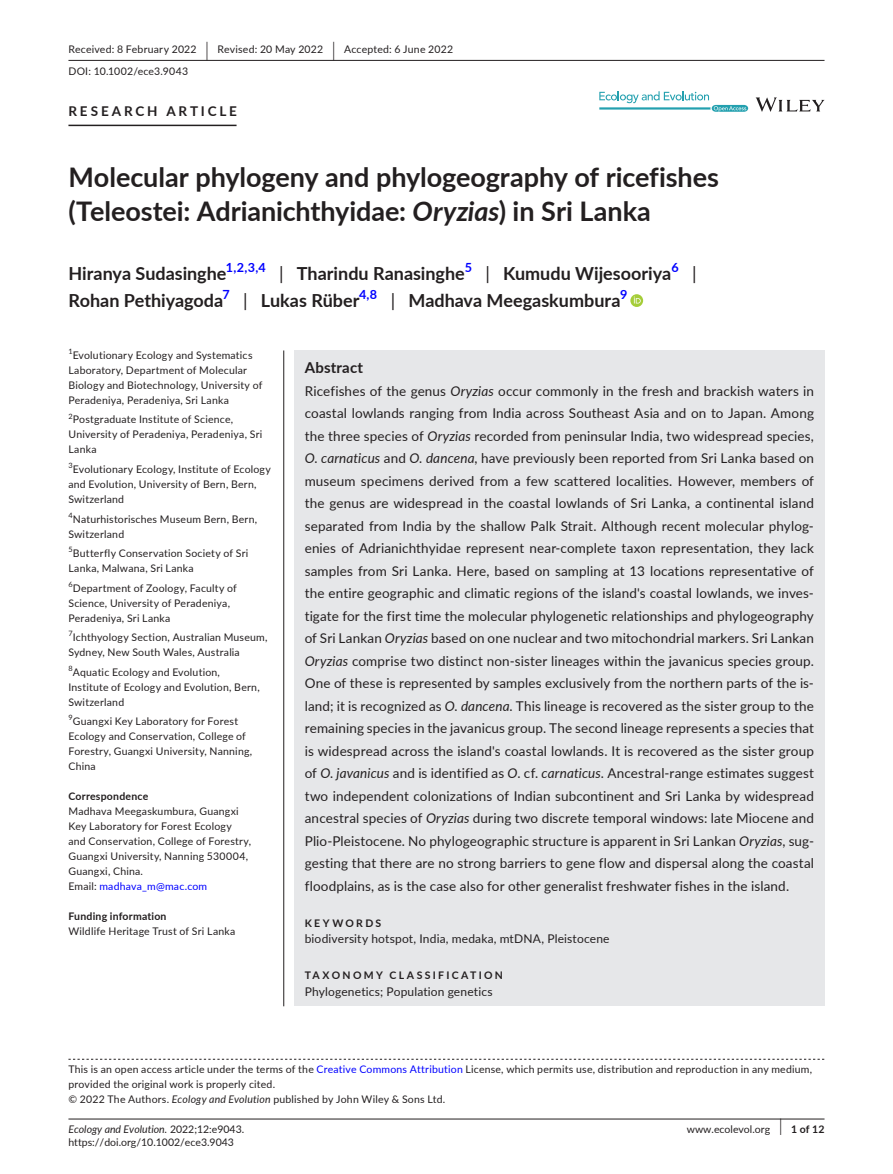
<style>
.page{position:relative;width:893px;height:1174px;background:#fff}
.page>*{position:absolute;margin:0;border:0;box-sizing:border-box;transform-origin:0 0}
.t1{font:700 27px/34.5px "Lato";color:#231f20}
.t2{font:700 18px "Lato";color:#231f20}
.t3{font:18px "Lato";color:#231f20}
.t4{font:700 15px "Lato";letter-spacing:.015em;color:#231f20}
.t5{font:13.5px/22.5px "Lato";letter-spacing:.01em;color:#231f20;text-align:justify}
.t6{font:700 13.5px "Lato";letter-spacing:.21em;color:#231f20}
.t7{font:700 12.6px "Lato";color:#00f}
.t8{font:12px "Lato";letter-spacing:.015em;color:#231f20}
.t9{font:10.5px/15px "Lato";letter-spacing:.02em;color:#231f20}
.t10{font:10.5px "Lato";color:#231f20}
.t11{font:700 10.5px "Lato";letter-spacing:.025em;color:#231f20}
.t12{font:italic 10.5px "Lato";color:#231f20}
.t13{font:700 10.5px "Lato";letter-spacing:.22em;color:#231f20}
.t14{font:7.35px "Lato";color:#231f20}
.s1{font-size:19.65px}
.s2{font-style:italic}
.s3{font-weight:400}
.s4{color:#00f}
.s5{font-style:normal}
.s6{font-weight:400;font-size:17.4px}
</style>
<div class="page">
<hr style="left:68px;top:1118px;width:756px;height:1px;background:#231f20">
<svg style="left:756px;top:97px;width:68px;height:15px"></svg>
<svg style="left:599px;top:91px;width:149px;height:21px"></svg>
<hr style="left:68px;top:60px;width:756px;height:1px;background:#231f20">
<hr style="left:68px;top:125px;width:169px;height:1px;background:#231f20">
<svg style="left:630px;top:294px;width:13px;height:13px"></svg>
<svg style="left:634px;top:296px;width:7px;height:7px"></svg>
<svg style="left:68px;top:1058px;width:756px;height:1px"></svg>
<div style="left:294px;top:350px;width:530px;height:656px;background:#e6e7e9"></div>
<hr style="left:283px;top:350px;width:1px;height:656px;background:#231f20">
<p class="t9" style="left:68px;top:38px;width:386px;line-height:21.8px">Received: 8 February 2022 <span class="s1">|</span> Revised: 20 May 2022 <span class="s1">|</span> Accepted: 6 June 2022<br>DOI: 10.1002/ece3.9043</p>
<p class="t6" style="left:68px;top:101px;width:170px">RESEARCH ARTICLE</p>
<h1 class="t1" style="left:68px;top:159px;width:652px">Molecular phylogeny and phylogeography of ricefishes (Teleostei: Adrianichthyidae: <span class="s2">Oryzias</span>) in Sri Lanka</h1>
<h2 class="t2" style="left:68px;top:260px;width:160px">Hiranya Sudasinghe</h2>
<p class="t7" style="left:226px;top:258px;width:41px">1,2,3,4</p>
<h2 class="t2" style="left:279px;top:260px;width:187px"><span class="s3">|</span> Tharindu Ranasinghe</h2>
<p class="t7" style="left:465px;top:258px;width:9px">5</p>
<h2 class="t2" style="left:485px;top:260px;width:187px"><span class="s3">|</span> Kumudu Wijesooriya</h2>
<p class="t7" style="left:671px;top:258px;width:9px">6</p>
<h2 class="t3" style="left:692px;top:260px;width:6px">|</h2>
<h2 class="t2" style="left:68px;top:287px;width:156px">Rohan Pethiyagoda</h2>
<p class="t7" style="left:222px;top:285px;width:9px">7</p>
<h2 class="t2" style="left:243px;top:287px;width:118px"><span class="s3">|</span> Lukas Rüber</h2>
<p class="t7" style="left:359px;top:285px;width:20px">4,8</p>
<h2 class="t2" style="left:391px;top:287px;width:231px"><span class="s3">|</span> Madhava Meegaskumbura</h2>
<p class="t7" style="left:620px;top:285px;width:9px">9</p>
<p class="t14" style="left:68px;top:346px;width:6px">1</p>
<p class="t9" style="left:68px;top:347px;width:195px;text-indent:4px">Evolutionary Ecology and Systematics Laboratory, Department of Molecular Biology and Biotechnology, University of Peradeniya, Peradeniya, Sri Lanka</p>
<p class="t9" style="left:68px;top:412px;width:195px"><sup>2</sup>Postgraduate Institute of Science,<br>University of Peradeniya, Peradeniya, Sri<br>Lanka</p>
<p class="t9" style="left:68px;top:461px;width:204px"><sup>3</sup>Evolutionary Ecology, Institute of Ecology and Evolution, University of Bern, Bern,<br>Switzerland</p>
<p class="t9" style="left:68px;top:511px;width:190px"><sup>4</sup>Naturhistorisches Museum Bern, Bern,<br>Switzerland</p>
<p class="t9" style="left:68px;top:545px;width:181px"><sup>5</sup>Butterfly Conservation Society of Sri<br>Lanka, Malwana, Sri Lanka</p>
<p class="t9" style="left:68px;top:580px;width:170px"><sup>6</sup>Department of Zoology, Faculty of<br>Science, University of Peradeniya,<br>Peradeniya, Sri Lanka</p>
<p class="t9" style="left:68px;top:629px;width:201px"><sup>7</sup>Ichthyology Section, Australian Museum,<br>Sydney, New South Wales, Australia</p>
<p class="t9" style="left:68px;top:664px;width:193px"><sup>8</sup>Aquatic Ecology and Evolution,<br>Institute of Ecology and Evolution, Bern,<br>Switzerland</p>
<p class="t9" style="left:68px;top:713px;width:185px"><sup>9</sup>Guangxi Key Laboratory for Forest<br>Ecology and Conservation, College of<br>Forestry, Guangxi University, Nanning,<br>China</p>
<p class="t11" style="left:68px;top:788px;width:81px">Correspondence</p>
<p class="t9" style="left:68px;top:803px;width:184px">Madhava Meegaskumbura, Guangxi<br>Key Laboratory for Forest Ecology and Conservation, College of Forestry,<br>Guangxi University, Nanning 530004,<br>Guangxi, China.<br>Email: <span class="s4">madhava_m@mac.com</span></p>
<p class="t11" style="left:68px;top:908px;width:100px">Funding information</p>
<p class="t9" style="left:68px;top:923px;width:168px">Wildlife Heritage Trust of Sri Lanka</p>
<p class="t4" style="left:305px;top:356px;width:60px">Abstract</p>
<p class="t5" style="left:305px;top:379px;width:511px">Ricefishes of the genus <span class="s2">Oryzias</span> occur commonly in the fresh and brackish waters in coastal lowlands ranging from India across Southeast Asia and on to Japan. Among the three species of <span class="s2">Oryzias</span> recorded from peninsular India, two widespread species, <span class="s2">O. carnaticus</span> and <span class="s2">O. dancena</span>, have previously been reported from Sri Lanka based on museum specimens derived from a few scattered localities. However, members of the genus are widespread in the coastal lowlands of Sri Lanka, a continental island separated from India by the shallow Palk Strait. Although recent molecular phylog&shy;enies of Adrianichthyidae represent near-complete taxon representation, they lack samples from Sri Lanka. Here, based on sampling at 13 locations representative of the entire geographic and climatic regions of the island's coastal lowlands, we inves&shy;tigate for the first time the molecular phylogenetic relationships and phylogeography of Sri Lankan <span class="s2">Oryzias</span> based on one nuclear and two mitochondrial markers. Sri Lankan <span class="s2">Oryzias</span> comprise two distinct non-sister lineages within the javanicus species group.<br>One of these is represented by samples exclusively from the northern parts of the is&shy;land; it is recognized as <span class="s2">O. dancena</span>. This lineage is recovered as the sister group to the remaining species in the javanicus group. The second lineage represents a species that is widespread across the island's coastal lowlands. It is recovered as the sister group of <span class="s2">O. javanicus</span> and is identified as <span class="s2">O</span>. cf. <span class="s2">carnaticus</span>. Ancestral-range estimates suggest two independent colonizations of Indian subcontinent and Sri Lanka by widespread ancestral species of <span class="s2">Oryzias</span> during two discrete temporal windows: late Miocene and Plio-Pleistocene. No phylogeographic structure is apparent in Sri Lankan <span class="s2">Oryzias</span>, sug&shy;gesting that there are no strong barriers to gene flow and dispersal along the coastal floodplains, as is the case also for other generalist freshwater fishes in the island.</p>
<p class="t13" style="left:305px;top:915px;width:78px">KEYWORDS</p>
<p class="t8" style="left:305px;top:930px;width:306px">biodiversity hotspot, India, medaka, mtDNA, Pleistocene</p>
<p class="t13" style="left:305px;top:967px;width:200px">TAXONOMY CLASSIFICATION</p>
<p class="t8" style="left:305px;top:982px;width:189px">Phylogenetics; Population genetics</p>
<p class="t9" style="left:68px;top:1061px;width:745px">This is an open access article under the terms of the <span class="s4">Creative Commons Attribution</span> License, which permits use, distribution and reproduction in any medium, provided the original work is properly cited.<br>© 2022 The Authors. <span class="s2">Ecology and Evolution</span> published by John Wiley &amp; Sons Ltd.</p>
<p class="t12" style="left:68px;top:1121px;width:177px">Ecology and Evolution. <span class="s5">2022;12:e9043.</span></p>
<p class="t11" style="left:779px;top:1121px;width:46px"><span class="s6">|</span> 1 of 12</p>
<p class="t10" style="left:68px;top:1135px;width:167px">https://doi.org/10.1002/ece3.9043</p>
<p class="t10" style="left:687px;top:1121px;width:85px">www.ecolevol.org</p>
</div>
